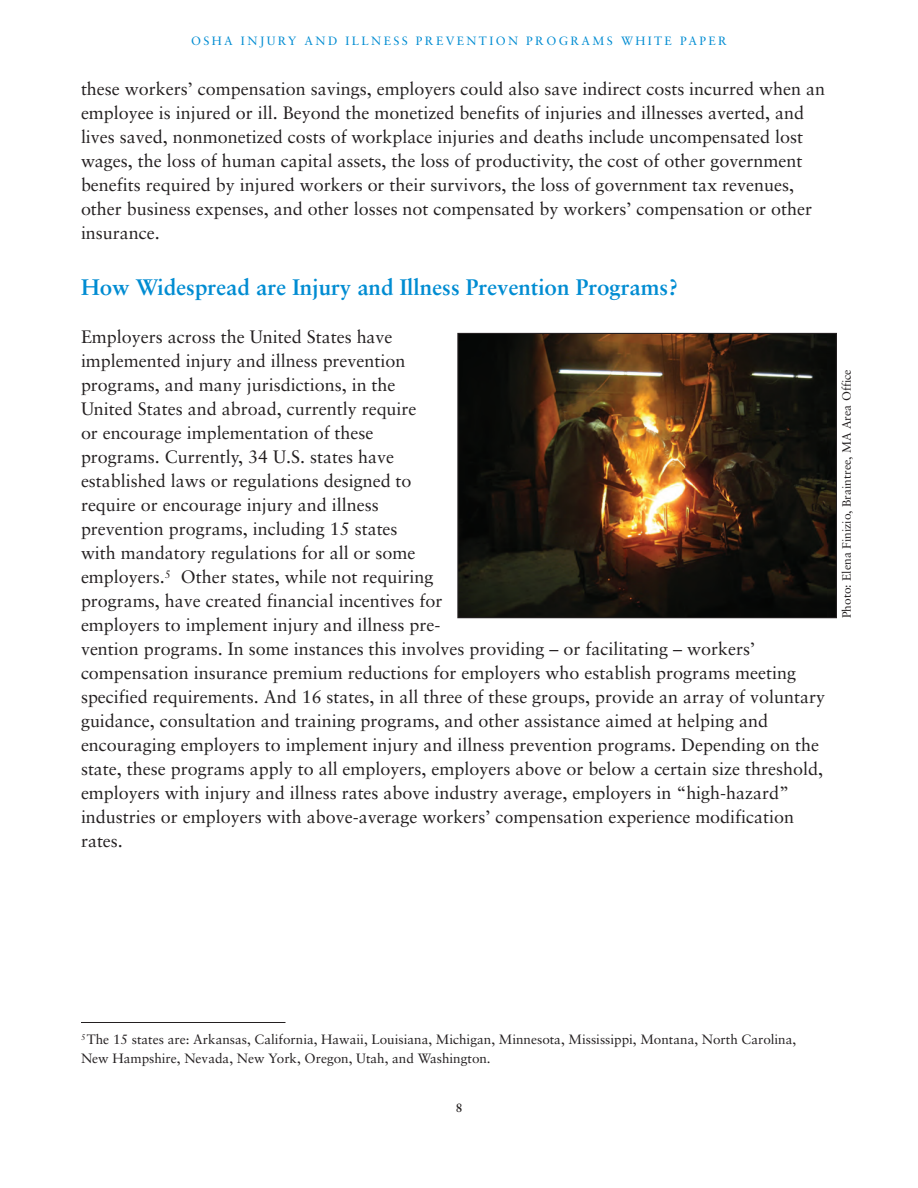
<style>
.page{position:relative;width:918px;height:1188px;background:#fff}
.page>*{position:absolute;margin:0;border:0;box-sizing:border-box;transform-origin:0 0}
.t1{font:700 22.5px "Sabon";color:#008cd2}
.t2{font:18px/24px "Sabon";color:#231f20}
.t3{font:13.5px/19.5px "Sabon";color:#231f20}
.t4{font:12px "Sabon";letter-spacing:.2em;color:#008cd2}
.t5{font:12px "Sabon";color:#231f20}
.t6{font:700 12px "Sabon";color:#231f20}
</style>
<div class="page">
<hr style="left:81px;top:1022px;width:204px;height:1px;background:#231f20">
<img style="left:459px;top:335px;width:376px;height:281px">
<div style="left:457px;top:333px;width:380px;height:285px;border:1px solid #231f20"></div>
<p class="t4" style="left:191px;top:36px;width:537px">OSHA INJURY AND ILLNESS PREVENTION PROGRAMS WHITE PAPER</p>
<p class="t2" style="left:81px;top:78px;width:746px">these workers’ compensation savings, employers could also save indirect costs incurred when an employee is injured or ill. Beyond the monetized benefits of injuries and illnesses averted, and lives saved, nonmonetized costs of workplace injuries and deaths include uncompensated lost wages, the loss of human capital assets, the loss of productivity, the cost of other government benefits required by injured workers or their survivors, the loss of government tax revenues, other business expenses, and other losses not compensated by workers’ compensation or other insurance.</p>
<p class="t1" style="left:81px;top:278px;width:599px">How Widespread are Injury and Illness Prevention Programs?</p>
<p class="t2" style="left:81px;top:327px;width:746px">Employers across the United States have<br>implemented injury and illness prevention<br>programs, and many jurisdictions, in the<br>United States and abroad, currently require<br>or encourage implementation of these<br>programs. Currently, 34 U.S. states have<br>established laws or regulations designed to<br>require or encourage injury and illness<br>prevention programs, including 15 states<br>with mandatory regulations for all or some<br>employers.<sup>5</sup> Other states, while not requiring<br>programs, have created financial incentives for<br>employers to implement injury and illness pre-<br>vention programs. In some instances this involves providing – or facilitating – workers’ compensation insurance premium reductions for employers who establish programs meeting specified requirements. And 16 states, in all three of these groups, provide an array of voluntary guidance, consultation and training programs, and other assistance aimed at helping and encouraging employers to implement injury and illness prevention programs. Depending on the state, these programs apply to all employers, employers above or below a certain size threshold, employers with injury and illness rates above industry average, employers in “high-hazard” industries or employers with above-average workers’ compensation experience modification rates.</p>
<p class="t5" style="left:841px;top:618px;width:250px;rotate:-90deg">Photo: Elena Finizio, Braintree, MA Area Office</p>
<p class="t3" style="left:81px;top:1030px;width:717px"><sup>5</sup> The 15 states are: Arkansas, California, Hawaii, Louisiana, Michigan, Minnesota, Mississippi, Montana, North Carolina,<br>New Hampshire, Nevada, New York, Oregon, Utah, and Washington.</p>
<p class="t6" style="left:456px;top:1103px;width:8px">8</p>
</div>
